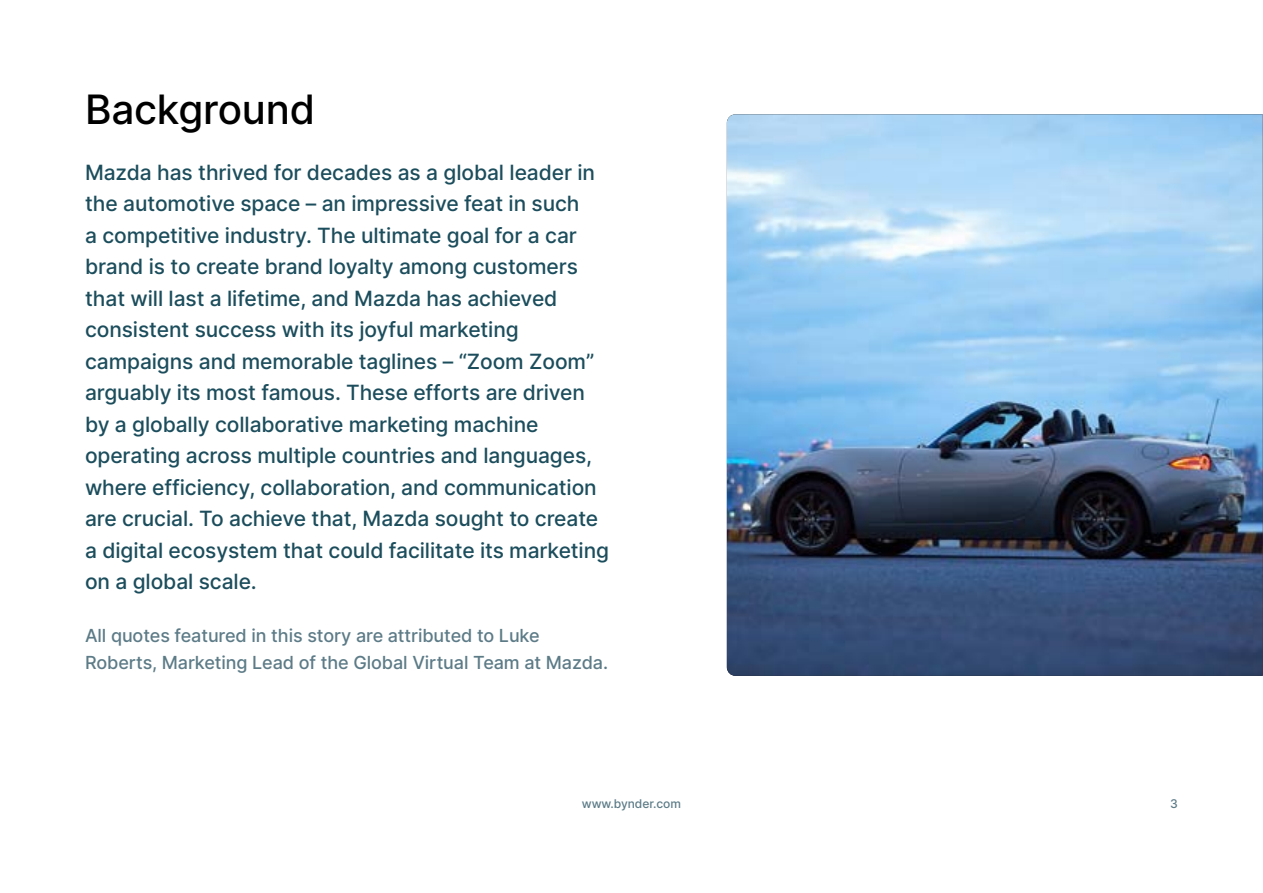
<style>
.page{position:relative;width:1263px;height:893px;background:#fff}
.page>*{position:absolute;margin:0;border:0;box-sizing:border-box;transform-origin:0 0}
.t1{font:500 40.5px "Inter";letter-spacing:-.005em;color:#000}
.t2{font:500 21px/31.5px "Inter";letter-spacing:-.005em;color:#1b4d5c}
.t3{font:500 18px/27px "Inter";letter-spacing:-.005em;color:#5c7b87}
.t4{font:500 12px "Inter";letter-spacing:-.005em;color:#5c7b87}
</style>
<div class="page">
<img style="left:727px;top:114px;width:536px;height:562px">
<h1 class="t1" style="left:85px;top:80px;width:232px">Background</h1>
<p class="t2" style="left:85px;top:156px;width:525px">Mazda has thrived for decades as a global leader in the automotive space – an impressive feat in such<br>a competitive industry. The ultimate goal for a car brand is to create brand loyalty among customers that will last a lifetime, and Mazda has achieved consistent success with its joyful marketing campaigns and memorable taglines – “Zoom Zoom” arguably its most famous. These efforts are driven by a globally collaborative marketing machine operating across multiple countries and languages, where efficiency, collaboration, and communication are crucial. To achieve that, Mazda sought to create a digital ecosystem that could facilitate its marketing on a global scale.</p>
<p class="t3" style="left:85px;top:621px;width:525px">All quotes featured in this story are attributed to Luke<br>Roberts, Marketing Lead of the Global Virtual Team at Mazda.</p>
<p class="t4" style="left:582px;top:795px;width:101px">www.bynder.com</p>
<p class="t4" style="left:1170px;top:795px;width:9px">3</p>
</div>
